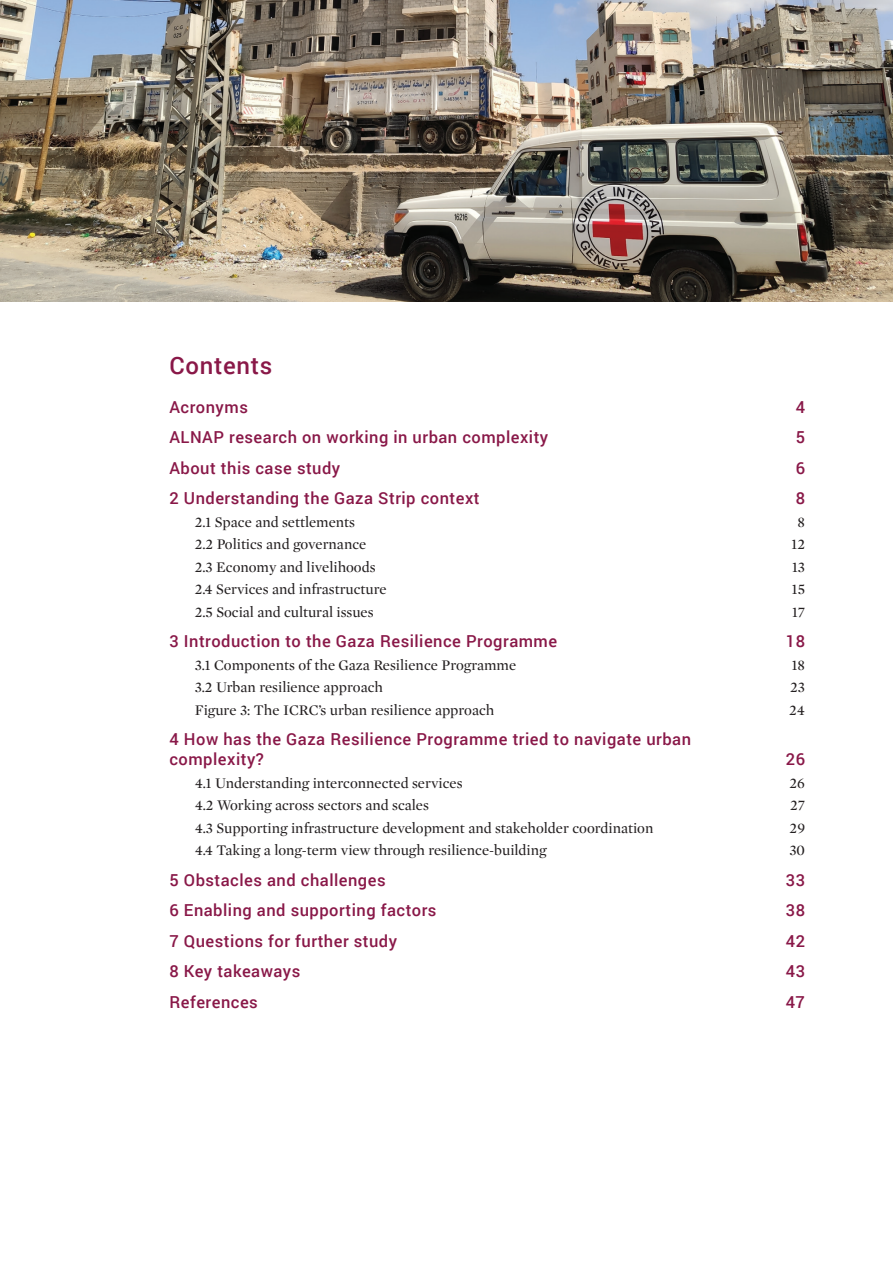
<style>
.page{position:relative;width:893px;height:1263px;background:#fff}
.page>*{position:absolute;margin:0;border:0;box-sizing:border-box;transform-origin:0 0}
.t1{font:500 24px "Roboto";letter-spacing:.03em;color:#891848}
.t2{font:500 16.5px/19.8px "Roboto";letter-spacing:.03em;color:#891848}
.t3{font:15px "Mercury Display";color:#231f20}
</style>
<div class="page">
<img style="left:0;top:0;width:893px;height:302px">
<h1 class="t1" style="left:169px;top:348px;width:104px">Contents</h1>
<p class="t2" style="left:169px;top:396px;width:80px">Acronyms</p>
<p class="t2" style="left:796px;top:396px;width:11px">4</p>
<p class="t2" style="left:169px;top:427px;width:380px">ALNAP research on working in urban complexity</p>
<p class="t2" style="left:796px;top:427px;width:11px">5</p>
<p class="t2" style="left:169px;top:457px;width:172px">About this case study</p>
<p class="t2" style="left:796px;top:457px;width:11px">6</p>
<p class="t2" style="left:169px;top:488px;width:312px">2 Understanding the Gaza Strip context</p>
<p class="t2" style="left:796px;top:488px;width:11px">8</p>
<p class="t3" style="left:195px;top:512px;width:162px">2.1 Space and settlements</p>
<p class="t3" style="left:798px;top:512px;width:9px">8</p>
<p class="t3" style="left:195px;top:534px;width:173px">2.2 Politics and governance</p>
<p class="t3" style="left:792px;top:534px;width:15px">12</p>
<p class="t3" style="left:195px;top:557px;width:182px">2.3 Economy and livelihoods</p>
<p class="t3" style="left:792px;top:557px;width:15px">13</p>
<p class="t3" style="left:195px;top:579px;width:193px">2.4 Services and infrastructure</p>
<p class="t3" style="left:792px;top:579px;width:15px">15</p>
<p class="t3" style="left:195px;top:602px;width:180px">2.5 Social and cultural issues</p>
<p class="t3" style="left:792px;top:602px;width:14px">17</p>
<p class="t2" style="left:169px;top:631px;width:389px">3 Introduction to the Gaza Resilience Programme</p>
<p class="t2" style="left:786px;top:631px;width:21px">18</p>
<p class="t3" style="left:195px;top:655px;width:323px">3.1 Components of the Gaza Resilience Programme</p>
<p class="t3" style="left:792px;top:655px;width:15px">18</p>
<p class="t3" style="left:195px;top:677px;width:190px">3.2 Urban resilience approach</p>
<p class="t3" style="left:790px;top:677px;width:16px">23</p>
<p class="t3" style="left:195px;top:700px;width:301px">Figure 3: The ICRC’s urban resilience approach</p>
<p class="t3" style="left:789px;top:700px;width:17px">24</p>
<p class="t2" style="left:169px;top:729px;width:523px">4 How has the Gaza Resilience Programme tried to navigate urban complexity?</p>
<p class="t2" style="left:786px;top:749px;width:21px">26</p>
<p class="t3" style="left:195px;top:772px;width:269px">4.1 Understanding interconnected services</p>
<p class="t3" style="left:790px;top:772px;width:17px">26</p>
<p class="t3" style="left:195px;top:795px;width:235px">4.2 Working across sectors and scales</p>
<p class="t3" style="left:790px;top:795px;width:16px">27</p>
<p class="t3" style="left:195px;top:817px;width:460px">4.3 Supporting infrastructure development and stakeholder coordination</p>
<p class="t3" style="left:790px;top:817px;width:17px">29</p>
<p class="t3" style="left:195px;top:840px;width:353px">4.4 Taking a long-term view through resilience-building</p>
<p class="t3" style="left:789px;top:840px;width:17px">30</p>
<p class="t2" style="left:169px;top:869px;width:218px">5 Obstacles and challenges</p>
<p class="t2" style="left:786px;top:869px;width:21px">33</p>
<p class="t2" style="left:169px;top:900px;width:269px">6 Enabling and supporting factors</p>
<p class="t2" style="left:786px;top:900px;width:21px">38</p>
<p class="t2" style="left:169px;top:930px;width:229px">7 Questions for further study</p>
<p class="t2" style="left:786px;top:930px;width:21px">42</p>
<p class="t2" style="left:169px;top:961px;width:132px">8 Key takeaways</p>
<p class="t2" style="left:786px;top:961px;width:21px">43</p>
<p class="t2" style="left:169px;top:991px;width:90px">References</p>
<p class="t2" style="left:786px;top:991px;width:21px">47</p>
</div>
